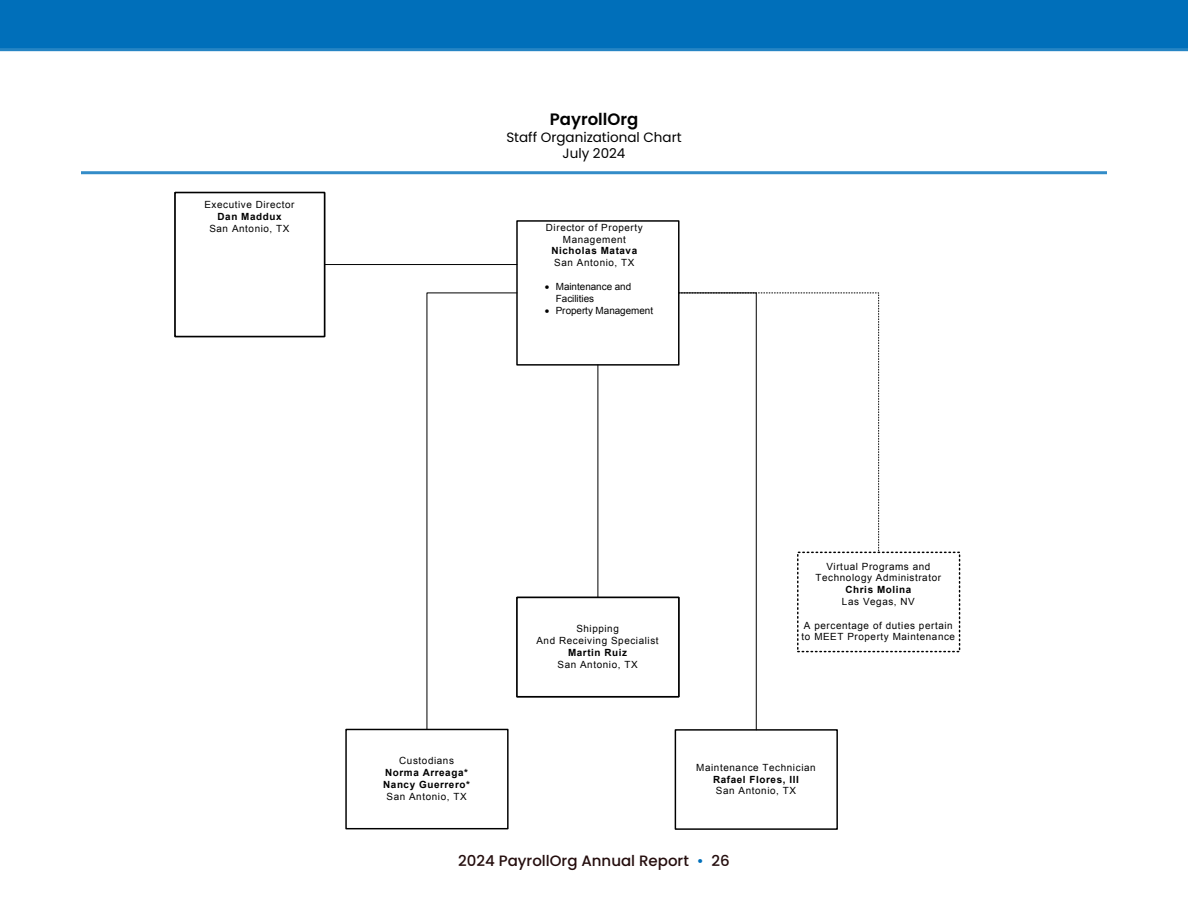
<style>
.page{position:relative;width:1188px;height:918px;background:#fff}
.page>*{position:absolute;margin:0;border:0;box-sizing:border-box;transform-origin:0 0}
.t1{font:600 16.5px "Poppins";color:#000}
.t2{font:500 15px "Poppins";color:#240d0d}
.t3{font:13.5px/16.2px "Poppins";color:#000;text-align:center}
.t4{font:9.9px/11.9px "Arial";letter-spacing:.055em;color:#000;text-align:center}
.t5{font:700 9.9px/11.9px "Arial";letter-spacing:.06em;color:#000}
.t6{font:9.9px/11.9px "Arial";color:#000}
.t7{font:9.9px "Arial";letter-spacing:-.005em;color:#000}
.s1{color:#006fba}
</style>
<div class="page">
<div style="left:0;top:0;width:1188px;height:49px;background:#006fba"></div>
<hr style="left:0;top:48px;width:1188px;height:3px;background:#2685c4">
<div style="left:345px;top:729px;width:164px;height:100px;border:1px solid #000"></div>
<div style="left:675px;top:729px;width:163px;height:101px;border:1px solid #000"></div>
<div style="left:516px;top:220px;width:164px;height:146px;border:1px solid #000"></div>
<svg style="left:426px;top:292px;width:92px;height:438px"></svg>
<svg style="left:678px;top:553px;width:79px;height:178px"></svg>
<div style="left:797px;top:552px;width:163px;height:100px;border:1px dashed #000"></div>
<svg style="left:678px;top:292px;width:202px;height:261px"></svg>
<div style="left:516px;top:597px;width:164px;height:100px;border:1px solid #000"></div>
<hr style="left:597px;top:365px;width:1px;height:232px;background:#000">
<div style="left:174px;top:192px;width:151px;height:145px;border:1px solid #000"></div>
<hr style="left:325px;top:264px;width:192px;height:1px;background:#000">
<hr style="left:81px;top:171px;width:1026px;height:3px;background:#338cc8">
<p class="t4" style="left:204px;top:199px;width:92px">Executive Director</p>
<p class="t5" style="left:217px;top:211px;width:66px">Dan Maddux</p>
<p class="t4" style="left:209px;top:223px;width:82px">San Antonio, TX</p>
<h1 class="t1" style="left:550px;top:110px;width:90px">PayrollOrg</h1>
<h3 class="t3" style="left:506px;top:129px;width:177px">Staff Organizational Chart<br>July 2024</h3>
<p class="t4" style="left:546px;top:222px;width:98px">Director of Property<br>Management</p>
<p class="t5" style="left:552px;top:245px;width:87px">Nicholas Matava</p>
<p class="t4" style="left:554px;top:257px;width:82px">San Antonio, TX</p>
<p class="t6" style="left:556px;top:281px;width:77px;text-indent:-11px">• Maintenance and<br>Facilities</p>
<p class="t7" style="left:545px;top:304px;width:110px">• Property Management</p>
<p class="t4" style="left:399px;top:755px;width:56px">Custodians</p>
<p class="t5" style="left:383px;top:767px;width:88px">Norma Arreaga*<br>Nancy Guerrero*</p>
<p class="t4" style="left:387px;top:791px;width:82px">San Antonio, TX</p>
<p class="t4" style="left:536px;top:623px;width:124px">Shipping<br>And Receiving Specialist</p>
<p class="t5" style="left:568px;top:647px;width:61px">Martin Ruiz</p>
<p class="t4" style="left:558px;top:659px;width:82px">San Antonio, TX</p>
<p class="t4" style="left:816px;top:560px;width:127px">Virtual Programs and<br>Technology Administrator</p>
<p class="t5" style="left:846px;top:584px;width:67px">Chris Molina</p>
<p class="t4" style="left:842px;top:596px;width:74px">Las Vegas, NV</p>
<p class="t4" style="left:802px;top:619px;width:155px;text-align:left">A percentage of duties pertain to MEET Property Maintenance</p>
<p class="t4" style="left:696px;top:761px;width:121px">Maintenance Technician</p>
<p class="t5" style="left:713px;top:774px;width:87px">Rafael Flores, III</p>
<p class="t4" style="left:716px;top:785px;width:82px">San Antonio, TX</p>
<h2 class="t2" style="left:458px;top:852px;width:273px">2024 PayrollOrg Annual Report <span class="s1">•</span> 26</h2>
</div>
